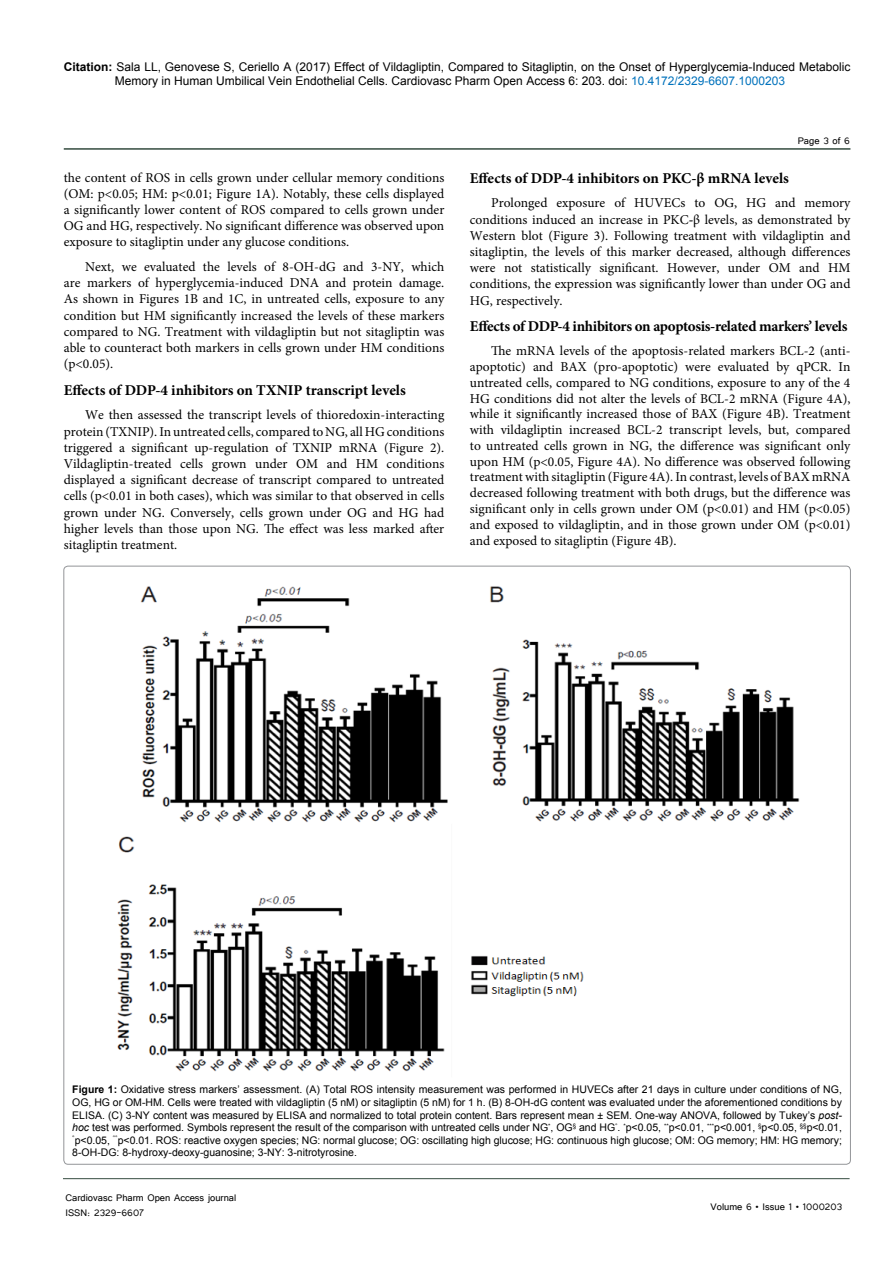
<style>
.page{position:relative;width:893px;height:1263px;background:#fff}
.page>*{position:absolute;margin:0;border:0;box-sizing:border-box;transform-origin:0 0}
.t1{font:700 15px "Minion Pro";letter-spacing:-.01em;color:#000}
.t2{font:13.5px/16.2px "Minion Pro";color:#000;text-align:justify}
.t3{font:12px/14.4px "Arial";color:#000}
.t4{font:12px/14.4px "Tunga";color:#000}
.t5{font:10.5px/12.6px "Arial";color:#000;text-align:justify}
.s1{font-weight:700}
.s2{color:#0072bc}
.s3{font-style:italic}
</style>
<div class="page">
<hr style="left:63px;top:1178px;width:787px;height:1px;background:#344b3f">
<hr style="left:64px;top:148px;width:786px;height:2px;background:#344b3f">
<img style="left:117px;top:586px;width:683px;height:486px">
<p class="t3" style="left:115px;top:60px;width:737px;text-indent:-51px"><span class="s1">Citation:</span> Sala LL, Genovese S, Ceriello A (2017) Effect of Vildagliptin, Compared to Sitagliptin, on the Onset of Hyperglycemia-Induced Metabolic<br>Memory in Human Umbilical Vein Endothelial Cells. Cardiovasc Pharm Open Access 6: 203. doi: <span class="s2">10.4172/2329-6607.1000203</span></p>
<p class="t2" style="left:64px;top:169px;width:382px">the content of ROS in cells grown under cellular memory conditions (OM: p&lt;0.05; HM: p&lt;0.01; Figure 1A). Notably, these cells displayed a significantly lower content of ROS compared to cells grown under OG and HG, respectively. No significant difference was observed upon exposure to sitagliptin under any glucose conditions.</p>
<p class="t2" style="left:64px;top:259px;width:382px;text-indent:21px">Next, we evaluated the levels of 8-OH-dG and 3-NY, which are markers of hyperglycemia-induced DNA and protein damage.<br>As shown in Figures 1B and 1C, in untreated cells, exposure to any condition but HM significantly increased the levels of these markers compared to NG. Treatment with vildagliptin but not sitagliptin was able to counteract both markers in cells grown under HM conditions (p&lt;0.05).</p>
<p class="t1" style="left:64px;top:379px;width:343px">Effects of DDP-4 inhibitors on TXNIP transcript levels</p>
<p class="t2" style="left:64px;top:407px;width:382px;text-indent:21px">We then assessed the transcript levels of thioredoxin-interacting protein (TXNIP). In untreated cells, compared to NG, all HG conditions triggered a significant up-regulation of TXNIP mRNA (Figure 2).<br>Vildagliptin-treated cells grown under OM and HM conditions displayed a significant decrease of transcript compared to untreated cells (p&lt;0.01 in both cases), which was similar to that observed in cells grown under NG. Conversely, cells grown under OG and HG had higher levels than those upon NG. The effect was less marked after sitagliptin treatment.</p>
<p class="t4" style="left:798px;top:133px;width:54px">Page 3 of 6</p>
<p class="t1" style="left:470px;top:167px;width:321px">Effects of DDP-4 inhibitors on PKC-β mRNA levels</p>
<p class="t2" style="left:470px;top:195px;width:382px;text-indent:21px">Prolonged exposure of HUVECs to OG, HG and memory conditions induced an increase in PKC<span class="s1">-</span>β levels, as demonstrated by Western blot (Figure 3). Following treatment with vildagliptin and sitagliptin, the levels of this marker decreased, although differences were not statistically significant. However, under OM and HM conditions, the expression was significantly lower than under OG and HG, respectively.</p>
<p class="t1" style="left:470px;top:316px;width:379px">Effects of DDP-4 inhibitors on apoptosis-related markers’ levels</p>
<p class="t2" style="left:470px;top:343px;width:382px;text-indent:21px">The mRNA levels of the apoptosis-related markers BCL-2 (anti&shy;apoptotic) and BAX (pro-apoptotic) were evaluated by qPCR. In untreated cells, compared to NG conditions, exposure to any of the 4<br>HG conditions did not alter the levels of BCL-2 mRNA (Figure 4A), while it significantly increased those of BAX (Figure 4B). Treatment with vildagliptin increased BCL-2 transcript levels, but, compared to untreated cells grown in NG, the difference was significant only upon HM (p&lt;0.05, Figure 4A). No difference was observed following treatment with sitagliptin (Figure 4A). In contrast, levels of BAX mRNA decreased following treatment with both drugs, but the difference was significant only in cells grown under OM (p&lt;0.01) and HM (p&lt;0.05) and exposed to vildagliptin, and in those grown under OM (p&lt;0.01) and exposed to sitagliptin (Figure 4B).</p>
<p class="t5" style="left:72px;top:1083px;width:771px"><span class="s1">Figure 1:</span> Oxidative stress markers’ assessment. (A) Total ROS intensity measurement was performed in HUVECs after 21 days in culture under conditions of NG, OG, HG or OM-HM. Cells were treated with vildagliptin (5 nM) or sitagliptin (5 nM) for 1 h. (B) 8-OH-dG content was evaluated under the aforementioned conditions by ELISA. (C) 3-NY content was measured by ELISA and normalized to total protein content. Bars represent mean ± SEM. One-way ANOVA, followed by Tukey’s <span class="s3">post&shy;hoc</span> test was performed. Symbols represent the result of the comparison with untreated cells under NG<sup>*</sup>, OG<sup>§</sup> and HG<sup>°</sup>. <sup>*</sup>p&lt;0.05, <sup>**</sup>p&lt;0.01, <sup>***</sup>p&lt;0.001, <sup>§</sup>p&lt;0.05, <sup>§§</sup>p&lt;0.01, <sup>°</sup>p&lt;0.05, <sup>°°</sup>p&lt;0.01. ROS: reactive oxygen species; NG: normal glucose; OG: oscillating high glucose; HG: continuous high glucose; OM: OG memory; HM: HG memory; 8-OH-DG: 8-hydroxy-deoxy-guanosine; 3-NY: 3-nitrotyrosine.</p>
<p class="t4" style="left:65px;top:1190px;width:172px">Cardiovasc Pharm Open Access journal<br>ISSN: 2329-6607</p>
<p class="t4" style="left:711px;top:1199px;width:133px">Volume 6 • Issue 1 • 1000203</p>
</div>
